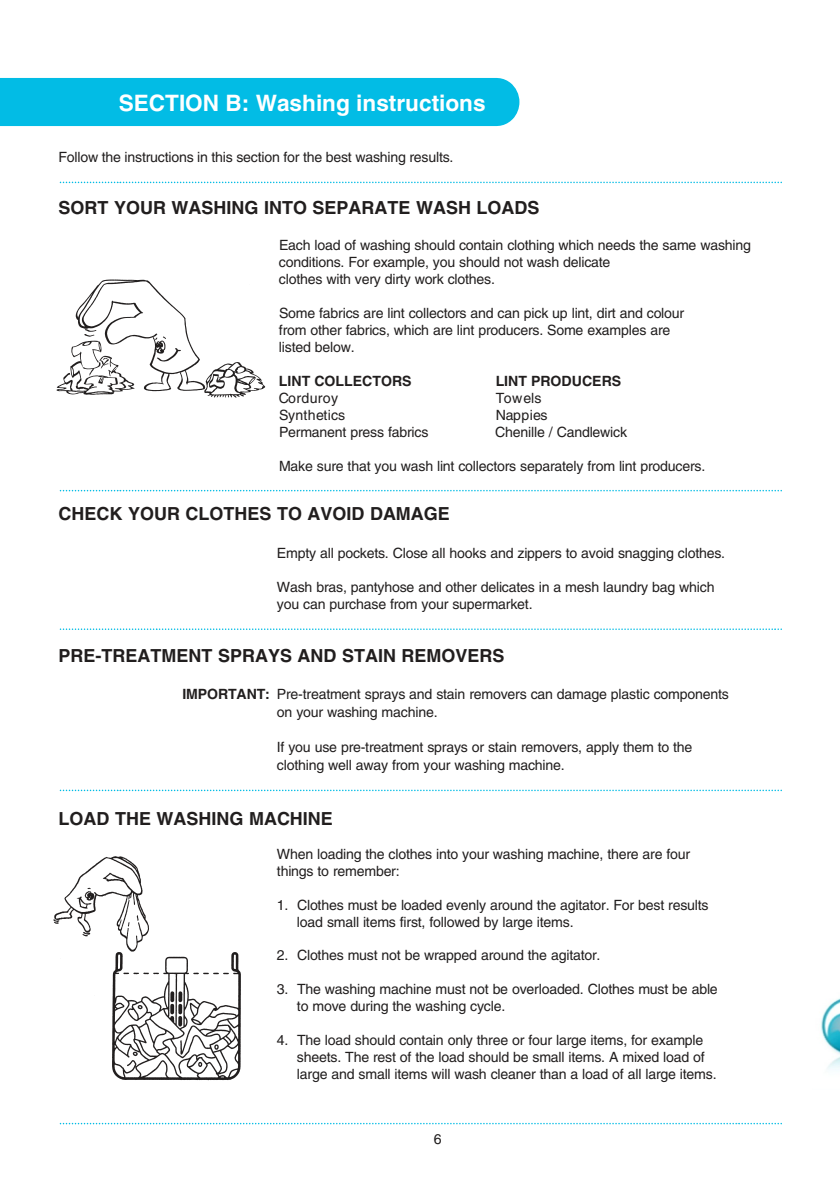
<style>
.page{position:relative;width:840px;height:1190px;background:#fff}
.page>*{position:absolute;margin:0;border:0;box-sizing:border-box;transform-origin:0 0}
.t1{font:700 22.6px "Helvetica";color:#fff}
.t2{font:700 18px "Helvetica";color:#211e1e}
.t3{font:14.2px/17px "Helvetica";letter-spacing:-.015em;color:#211e1e}
.t4{font:700 14.2px "Helvetica";color:#211e1e}
.s1{font-weight:700}
</style>
<div class="page">
<img style="left:821px;top:998px;width:19px;height:72px">
<div style="left:0;top:78px;width:520px;height:48px;background:#02bce5"></div>
<img style="left:56px;top:279px;width:210px;height:119px">
<img style="left:53px;top:856px;width:188px;height:225px">
<svg style="left:60px;top:1123px;width:722px;height:1px"></svg>
<svg style="left:60px;top:790px;width:722px;height:1px"></svg>
<svg style="left:60px;top:628px;width:722px;height:2px"></svg>
<svg style="left:60px;top:490px;width:722px;height:1px"></svg>
<svg style="left:60px;top:182px;width:722px;height:1px"></svg>
<h1 class="t1" style="left:119px;top:94px;width:369px">SECTION B: Washing instructions</h1>
<p class="t3" style="left:59px;top:150px;width:397px">Follow the instructions in this section for the best washing results.</p>
<p class="t2" style="left:59px;top:201px;width:482px">SORT YOUR WASHING INTO SEPARATE WASH LOADS</p>
<p class="t3" style="left:279px;top:238px;width:474px">Each load of washing should contain clothing which needs the same washing conditions. For example, you should not wash delicate<br>clothes with very dirty work clothes.</p>
<p class="t3" style="left:279px;top:306px;width:407px">Some fabrics are lint collectors and can pick up lint, dirt and colour from other fabrics, which are lint producers. Some examples are listed below.</p>
<p class="t4" style="left:279px;top:375px;width:134px">LINT COLLECTORS</p>
<p class="t4" style="left:496px;top:375px;width:127px">LINT PRODUCERS</p>
<p class="t3" style="left:279px;top:390px;width:61px">C dro oru y</p>
<p class="t3" style="left:496px;top:390px;width:47px">Tow sle</p>
<p class="t3" style="left:279px;top:407px;width:68px">S y htn ci te s</p>
<p class="t3" style="left:496px;top:407px;width:54px">Nap eip s</p>
<p class="t3" style="left:279px;top:424px;width:151px">Permanent press fabrics</p>
<p class="t3" style="left:495px;top:424px;width:133px">Chenille / Candlewick</p>
<p class="t3" style="left:279px;top:458px;width:428px">Make sure that you wash lint collectors separately from lint producers.</p>
<p class="t2" style="left:59px;top:507px;width:393px">CHECK YOUR CLOTHES TO AVOID DAMAGE</p>
<p class="t3" style="left:277px;top:546px;width:450px">Empty all pockets. Close all hooks and zippers to avoid snagging clothes.</p>
<p class="t3" style="left:277px;top:580px;width:439px">Wash bras, pantyhose and other delicates in a mesh laundry bag which you can purchase from your supermarket.</p>
<p class="t2" style="left:59px;top:648px;width:447px">PRE-TREATMENT SPRAYS AND STAIN REMOVERS</p>
<p class="t3" style="left:277px;top:686px;width:453px;line-height:17.6px;text-indent:-94px"><span class="s1">IMPORTANT:</span> Pre-treatment sprays and stain removers can damage plastic components on your washing machine.</p>
<p class="t3" style="left:277px;top:739px;width:417px;line-height:17.6px">If you use pre-treatment sprays or stain removers, apply them to the clothing well away from your washing machine.</p>
<p class="t2" style="left:59px;top:811px;width:276px">LOAD THE WASHING MACHINE</p>
<p class="t3" style="left:277px;top:846px;width:415px">When loading the clothes into your washing machine, there are four things to remember:</p>
<p class="t3" style="left:297px;top:897px;width:413px;text-indent:-20px">1. Clothes must be loaded evenly around the agitator. For best results load small items first, followed by large items.</p>
<p class="t3" style="left:277px;top:948px;width:325px">2. Clothes must not be wrapped around the agitator.</p>
<p class="t3" style="left:297px;top:982px;width:422px;text-indent:-20px">3. The washing machine must not be overloaded. Clothes must be able to move during the washing cycle.</p>
<p class="t3" style="left:297px;top:1033px;width:421px;text-indent:-20px">4. The load should contain only three or four large items, for example sheets. The rest of the load should be small items. A mixed load of large and small items will wash cleaner than a load of all large items.</p>
<p class="t3" style="left:434px;top:1132px;width:9px">6</p>
</div>
